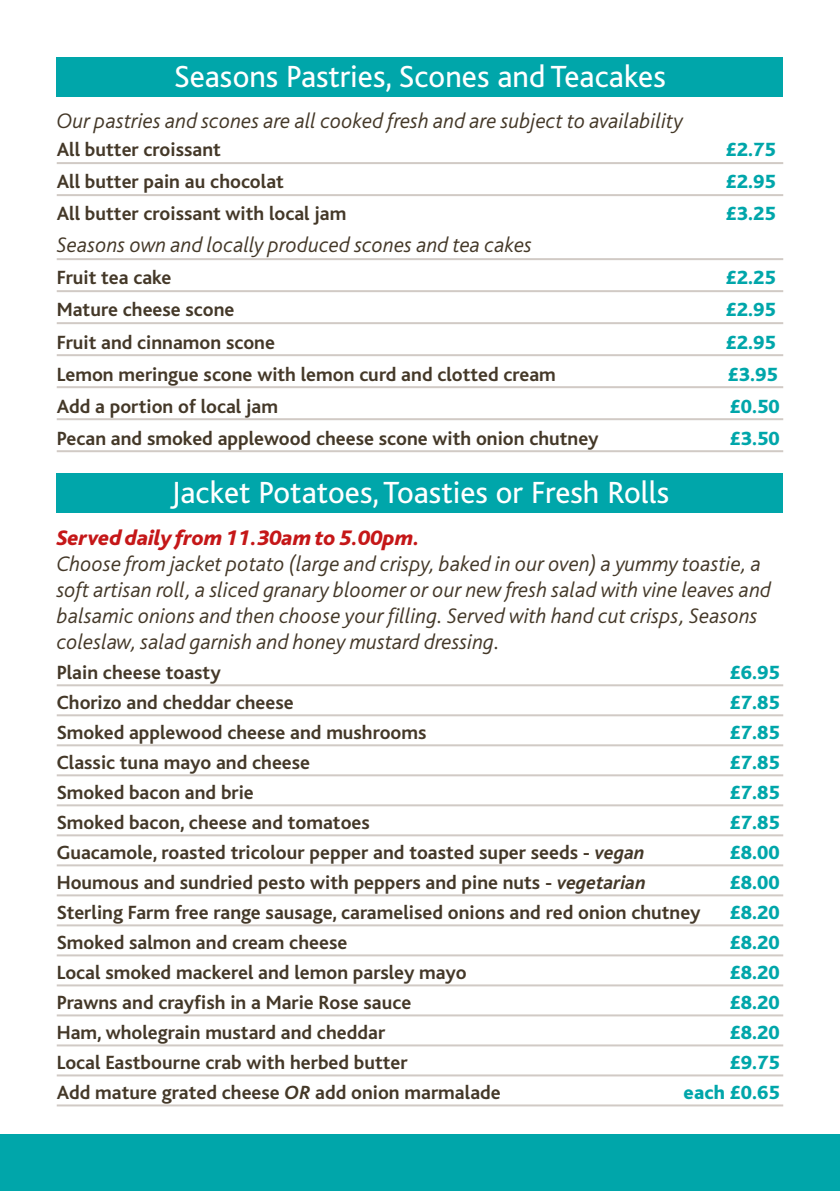
<style>
.page{position:relative;width:840px;height:1191px;background:#fff}
.page>*{position:absolute;margin:0;border:0;box-sizing:border-box;transform-origin:0 0}
.t1{font:32px "Bliss";color:#fff}
.t2{font:italic 300 22px/26px "Bliss";color:#443828}
.t3{font:italic 800 22px "Bliss";color:#c51718}
.t4{font:700 20px "Bliss";color:#443828}
.t5{font:800 20px "Bliss";color:#00a6aa}
.s1{font-style:italic}
</style>
<div class="page">
<div style="left:0;top:1134px;width:839px;height:57px;background:#00a6aa"></div>
<hr style="left:57px;top:162px;width:725px;height:2px;background:#d1cac5">
<hr style="left:57px;top:194px;width:725px;height:2px;background:#d1cac5">
<hr style="left:57px;top:258px;width:725px;height:2px;background:#d1cac5">
<hr style="left:57px;top:290px;width:725px;height:2px;background:#d1cac5">
<hr style="left:57px;top:322px;width:725px;height:2px;background:#d1cac5">
<hr style="left:57px;top:354px;width:725px;height:2px;background:#d1cac5">
<hr style="left:57px;top:386px;width:725px;height:2px;background:#d1cac5">
<hr style="left:57px;top:418px;width:725px;height:2px;background:#d1cac5">
<hr style="left:57px;top:450px;width:725px;height:2px;background:#d1cac5">
<div style="left:57px;top:57px;width:725px;height:39px;background:#00a6aa"></div>
<div style="left:57px;top:473px;width:725px;height:39px;background:#00a6aa"></div>
<hr style="left:57px;top:684px;width:725px;height:2px;background:#d1cac5">
<hr style="left:57px;top:714px;width:725px;height:2px;background:#d1cac5">
<hr style="left:57px;top:744px;width:725px;height:2px;background:#d1cac5">
<hr style="left:57px;top:774px;width:725px;height:2px;background:#d1cac5">
<hr style="left:57px;top:804px;width:725px;height:2px;background:#d1cac5">
<hr style="left:57px;top:834px;width:725px;height:2px;background:#d1cac5">
<hr style="left:57px;top:864px;width:725px;height:2px;background:#d1cac5">
<hr style="left:57px;top:894px;width:725px;height:2px;background:#d1cac5">
<hr style="left:57px;top:924px;width:725px;height:2px;background:#d1cac5">
<hr style="left:57px;top:954px;width:725px;height:2px;background:#d1cac5">
<hr style="left:57px;top:984px;width:725px;height:2px;background:#d1cac5">
<hr style="left:57px;top:1014px;width:725px;height:2px;background:#d1cac5">
<hr style="left:57px;top:1044px;width:725px;height:2px;background:#d1cac5">
<hr style="left:57px;top:1074px;width:725px;height:2px;background:#d1cac5">
<hr style="left:57px;top:1104px;width:725px;height:2px;background:#d1cac5">
<h1 class="t1" style="left:174px;top:59px;width:493px">Seasons Pastries, Scones and Teacakes</h1>
<p class="t2" style="left:57px;top:109px;width:627px">Our pastries and scones are all cooked fresh and are subject to availability</p>
<p class="t4" style="left:57px;top:139px;width:165px">All butter croissant</p>
<p class="t5" style="left:725px;top:139px;width:51px">£2.75</p>
<p class="t4" style="left:57px;top:171px;width:228px">All butter pain au chocolat</p>
<p class="t5" style="left:725px;top:171px;width:51px">£2.95</p>
<p class="t4" style="left:57px;top:203px;width:291px">All butter croissant with local jam</p>
<p class="t5" style="left:725px;top:203px;width:51px">£3.25</p>
<p class="t2" style="left:57px;top:233px;width:476px">Seasons own and locally produced scones and tea cakes</p>
<p class="t4" style="left:57px;top:267px;width:116px">Fruit tea cake</p>
<p class="t5" style="left:725px;top:267px;width:51px">£2.25</p>
<p class="t4" style="left:57px;top:299px;width:179px">Mature cheese scone</p>
<p class="t5" style="left:725px;top:299px;width:51px">£2.95</p>
<p class="t4" style="left:57px;top:331px;width:220px">Fruit and cinnamon scone</p>
<p class="t5" style="left:725px;top:331px;width:51px">£2.95</p>
<p class="t4" style="left:57px;top:363px;width:500px">Lemon meringue scone with lemon curd and clotted cream</p>
<p class="t5" style="left:727px;top:363px;width:51px">£3.95</p>
<p class="t4" style="left:57px;top:395px;width:223px">Add a portion of local jam</p>
<p class="t5" style="left:729px;top:395px;width:51px">£0.50</p>
<p class="t4" style="left:57px;top:427px;width:543px">Pecan and smoked applewood cheese scone with onion chutney</p>
<p class="t5" style="left:729px;top:427px;width:51px">£3.50</p>
<h1 class="t1" style="left:171px;top:475px;width:499px">Jacket Potatoes, Toasties or Fresh Rolls</h1>
<p class="t3" style="left:57px;top:526px;width:364px">Served daily from 11.30am to 5.00pm.</p>
<p class="t2" style="left:57px;top:551px;width:715px">Choose from jacket potato (large and crispy, baked in our oven) a yummy toastie, a soft artisan roll, a sliced granary bloomer or our new fresh salad with vine leaves and balsamic onions and then choose your filling. Served with hand cut crisps, Seasons coleslaw, salad garnish and honey mustard dressing.</p>
<p class="t4" style="left:57px;top:661px;width:165px">Plain cheese toasty</p>
<p class="t5" style="left:729px;top:661px;width:51px">£6.95</p>
<p class="t4" style="left:57px;top:691px;width:238px">Chorizo and cheddar cheese</p>
<p class="t5" style="left:729px;top:691px;width:51px">£7.85</p>
<p class="t4" style="left:57px;top:721px;width:371px">Smoked applewood cheese and mushrooms</p>
<p class="t5" style="left:729px;top:721px;width:51px">£7.85</p>
<p class="t4" style="left:57px;top:751px;width:255px">Classic tuna mayo and cheese</p>
<p class="t5" style="left:729px;top:751px;width:51px">£7.85</p>
<p class="t4" style="left:57px;top:781px;width:198px">Smoked bacon and brie</p>
<p class="t5" style="left:729px;top:781px;width:51px">£7.85</p>
<p class="t4" style="left:57px;top:811px;width:314px">Smoked bacon, cheese and tomatoes</p>
<p class="t5" style="left:729px;top:811px;width:51px">£7.85</p>
<p class="t4" style="left:57px;top:841px;width:589px">Guacamole, roasted tricolour pepper and toasted super seeds - <span class="s1">vegan</span></p>
<p class="t5" style="left:729px;top:841px;width:51px">£8.00</p>
<p class="t4" style="left:57px;top:871px;width:590px">Houmous and sundried pesto with peppers and pine nuts - <span class="s1">vegetarian</span></p>
<p class="t5" style="left:729px;top:871px;width:51px">£8.00</p>
<p class="t4" style="left:57px;top:901px;width:645px">Sterling Farm free range sausage, caramelised onions and red onion chutney</p>
<p class="t5" style="left:729px;top:901px;width:51px">£8.20</p>
<p class="t4" style="left:57px;top:931px;width:292px">Smoked salmon and cream cheese</p>
<p class="t5" style="left:729px;top:931px;width:51px">£8.20</p>
<p class="t4" style="left:57px;top:961px;width:411px">Local smoked mackerel and lemon parsley mayo</p>
<p class="t5" style="left:729px;top:961px;width:51px">£8.20</p>
<p class="t4" style="left:57px;top:991px;width:356px">Prawns and crayfish in a Marie Rose sauce</p>
<p class="t5" style="left:729px;top:991px;width:51px">£8.20</p>
<p class="t4" style="left:57px;top:1021px;width:330px">Ham, wholegrain mustard and cheddar</p>
<p class="t5" style="left:729px;top:1021px;width:51px">£8.20</p>
<p class="t4" style="left:57px;top:1051px;width:352px">Local Eastbourne crab with herbed butter</p>
<p class="t5" style="left:729px;top:1051px;width:51px">£9.75</p>
<p class="t4" style="left:57px;top:1081px;width:445px">Add mature grated cheese <span class="s1">OR</span> add onion marmalade</p>
<p class="t5" style="left:683px;top:1081px;width:97px">each £0.65</p>
</div>
